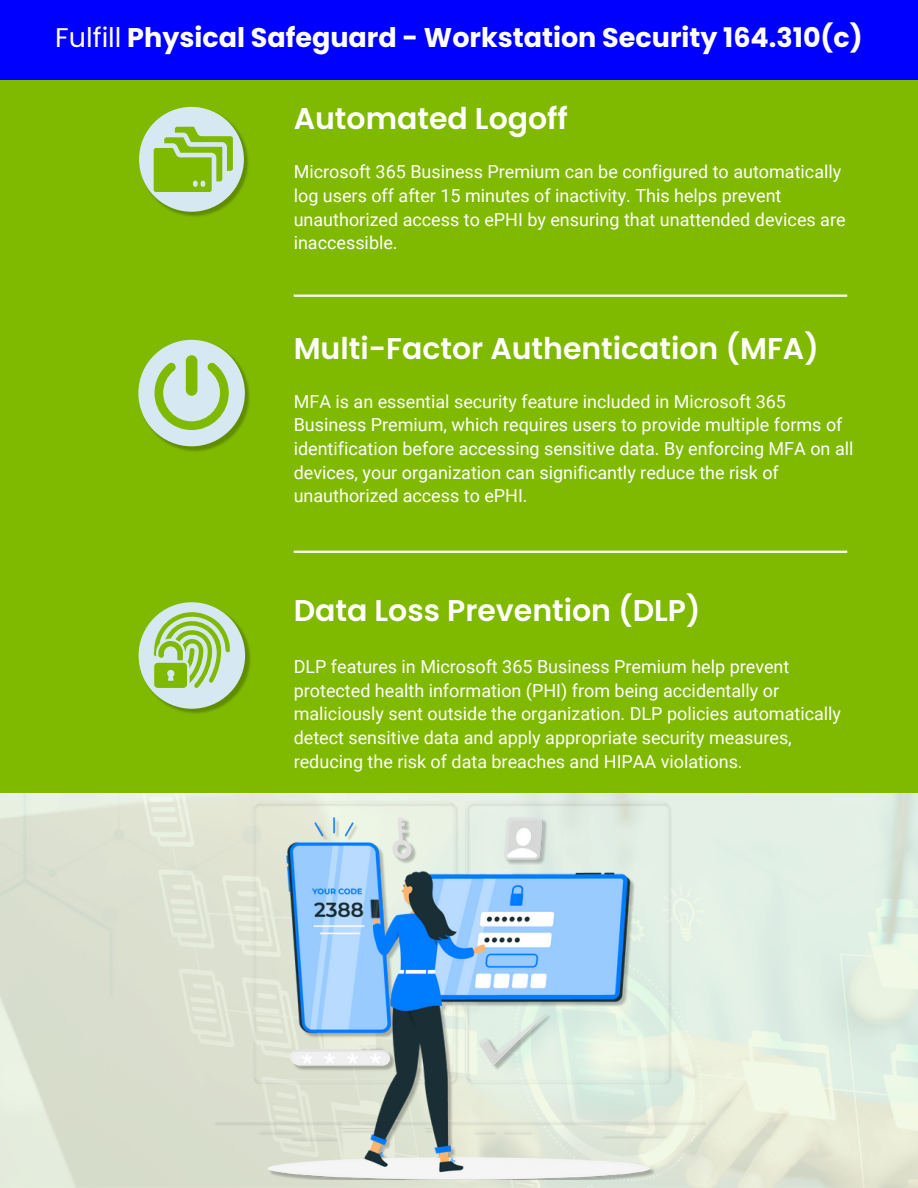
<style>
.page{position:relative;width:918px;height:1188px;background:#fff}
.page>*{position:absolute;margin:0;border:0;box-sizing:border-box;transform-origin:0 0}
.t1{font:600 30px "Poppins";color:#fff}
.t2{font:700 27px "Poppins";color:#fff}
.t3{font:18px/23.7px "Roboto";color:#fff}
.s1{font-weight:400}
</style>
<div class="page">
<svg style="left:0;top:793px;width:918px;height:395px;background:#dfe7d8"></svg>
<div style="left:0;top:80px;width:918px;height:713px;background:#7fb900"></div>
<div style="left:0;top:0;width:918px;height:80px;background:#0000fe"></div>
<hr style="left:294px;top:295px;width:553px;height:2px;background:#fff">
<hr style="left:294px;top:551px;width:553px;height:2px;background:#fff">
<img style="left:138px;top:340px;width:112px;height:111px">
<div style="left:138px;top:340px;width:107px;height:106px;background:#d6e9f3;border-radius:50%"></div>
<svg style="left:155px;top:355px;width:74px;height:75px"></svg>
<img style="left:138px;top:602px;width:112px;height:112px">
<div style="left:139px;top:602px;width:106px;height:107px;background:#d6e9f3;border-radius:50%"></div>
<svg style="left:154px;top:609px;width:76px;height:79px"></svg>
<img style="left:139px;top:107px;width:110px;height:109px">
<div style="left:139px;top:107px;width:105px;height:105px;background:#d6e9f3;border-radius:50%"></div>
<svg style="left:154px;top:127px;width:79px;height:65px"></svg>
<img style="left:213px;top:801px;width:492px;height:378px">
<p class="t2" style="left:55px;top:19px;width:809px"><span class="s1">Fulfill</span> Physical Safeguard - Workstation Security 164.310(c)</p>
<p class="t1" style="left:294px;top:98px;width:276px">Automated Logoff</p>
<p class="t3" style="left:294px;top:160px;width:553px">Microsoft 365 Business Premium can be configured to automatically log users off after 15 minutes of inactivity. This helps prevent unauthorized access to ePHI by ensuring that unattended devices are inaccessible.</p>
<p class="t1" style="left:294px;top:327px;width:527px">Multi-Factor Authentication (MFA)</p>
<p class="t3" style="left:294px;top:390px;width:561px">MFA is an essential security feature included in Microsoft 365<br>Business Premium, which requires users to provide multiple forms of identification before accessing sensitive data. By enforcing MFA on all devices, your organization can significantly reduce the risk of unauthorized access to ePHI.</p>
<p class="t1" style="left:294px;top:589px;width:408px">Data Loss Prevention (DLP)</p>
<p class="t3" style="left:294px;top:655px;width:497px">DLP features in Microsoft 365 Business Premium help prevent</p>
<p class="t3" style="left:294px;top:679px;width:487px">protected health information (PHI) from being accidentally or</p>
<p class="t3" style="left:294px;top:702px;width:549px">maliciously sent outside the organization. DLP policies automatically detect sensitive data and apply appropriate security measures,</p>
<p class="t3" style="left:294px;top:750px;width:450px">reducing the risk of data breaches and HIPAA violations.</p>
</div>
